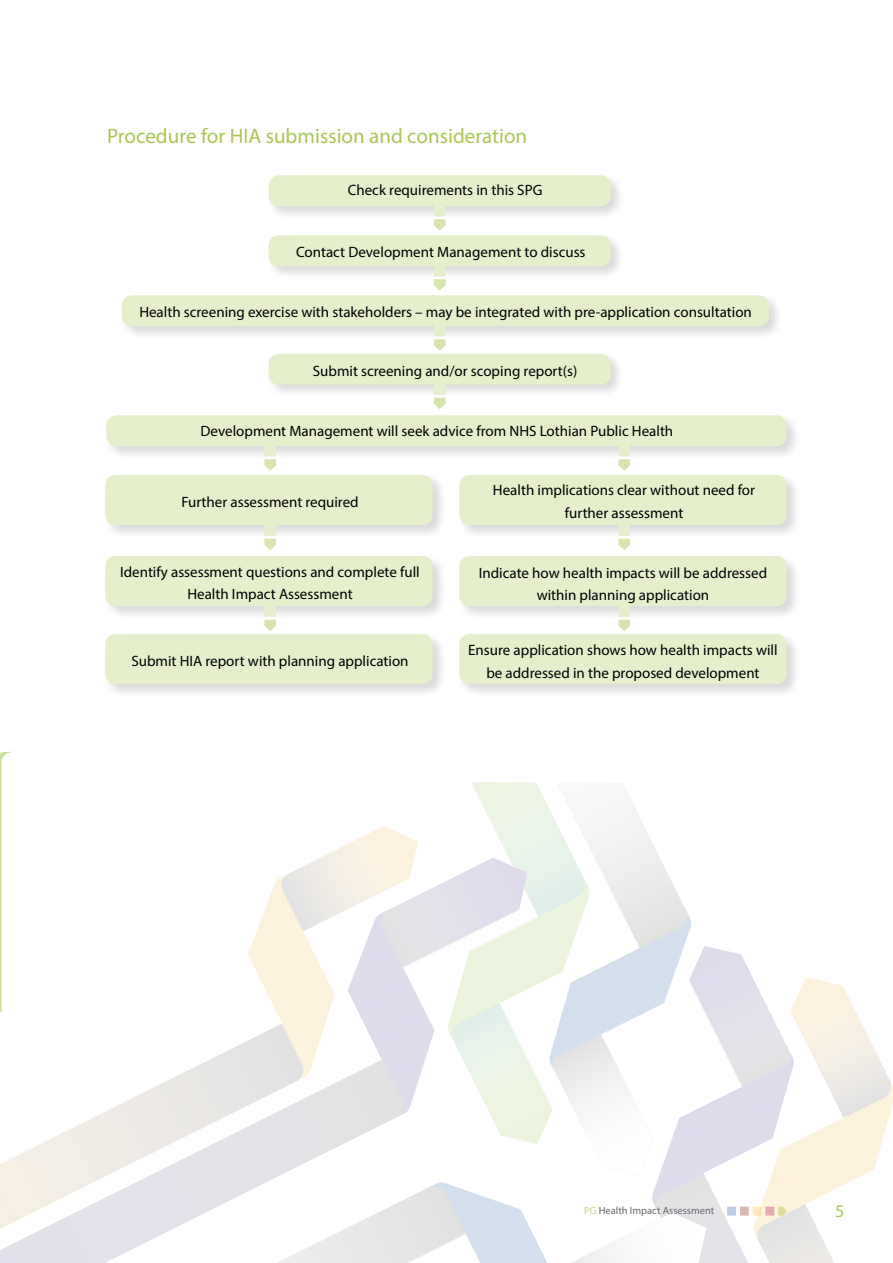
<style>
.page{position:relative;width:893px;height:1263px;background:#fff}
.page>*{position:absolute;margin:0;border:0;box-sizing:border-box;transform-origin:0 0}
.t1{font:21px "Myriad Pro";color:#a7c954}
.t2{font:18px "Myriad Pro";color:#a7c954}
.t3{font:15px/22.5px "Myriad Pro";color:#000;text-align:center}
.t4{font:10.5px "Myriad Pro";color:#68676c}
.s1{color:#c3da88}
</style>
<div class="page">
<svg style="left:0;top:751px;width:893px;height:512px"></svg>
<div style="left:266px;top:173px;width:365px;height:54px;background:#000;opacity:.15"></div>
<div style="left:269px;top:175px;width:342px;height:31px;background:#e5efcc;border-radius:11px"></div>
<div style="left:266px;top:233px;width:365px;height:54px;background:#000;opacity:.15"></div>
<div style="left:269px;top:235px;width:342px;height:31px;background:#e5efcc;border-radius:11px"></div>
<svg style="left:434px;top:266px;width:12px;height:25px"></svg>
<div style="left:119px;top:293px;width:670px;height:54px;background:#000;opacity:.15"></div>
<div style="left:122px;top:295px;width:647px;height:31px;background:#e5efcc;border-radius:11px"></div>
<svg style="left:434px;top:326px;width:12px;height:25px"></svg>
<div style="left:266px;top:352px;width:365px;height:54px;background:#000;opacity:.15"></div>
<div style="left:269px;top:354px;width:342px;height:31px;background:#e5efcc;border-radius:11px"></div>
<svg style="left:434px;top:385px;width:12px;height:24px"></svg>
<div style="left:104px;top:413px;width:703px;height:54px;background:#000;opacity:.15"></div>
<div style="left:106px;top:415px;width:681px;height:31px;background:#e5efcc;border-radius:11px"></div>
<svg style="left:618px;top:446px;width:12px;height:25px"></svg>
<svg style="left:264px;top:446px;width:12px;height:25px"></svg>
<div style="left:457px;top:473px;width:350px;height:73px;background:#000;opacity:.15"></div>
<div style="left:459px;top:475px;width:328px;height:50px;background:#e5efcc;border-radius:11px"></div>
<svg style="left:618px;top:525px;width:12px;height:25px"></svg>
<div style="left:103px;top:473px;width:350px;height:73px;background:#000;opacity:.15"></div>
<div style="left:105px;top:475px;width:328px;height:50px;background:#e5efcc;border-radius:11px"></div>
<svg style="left:264px;top:525px;width:12px;height:25px"></svg>
<div style="left:457px;top:554px;width:350px;height:73px;background:#000;opacity:.15"></div>
<div style="left:459px;top:556px;width:328px;height:50px;background:#e5efcc;border-radius:11px"></div>
<svg style="left:618px;top:606px;width:12px;height:25px"></svg>
<div style="left:103px;top:554px;width:350px;height:73px;background:#000;opacity:.15"></div>
<div style="left:105px;top:556px;width:328px;height:50px;background:#e5efcc;border-radius:11px"></div>
<svg style="left:264px;top:606px;width:12px;height:25px"></svg>
<div style="left:457px;top:632px;width:350px;height:73px;background:#000;opacity:.15"></div>
<div style="left:459px;top:634px;width:328px;height:50px;background:#e5efcc;border-radius:11px"></div>
<div style="left:103px;top:632px;width:350px;height:73px;background:#000;opacity:.15"></div>
<div style="left:105px;top:634px;width:328px;height:50px;background:#e5efcc;border-radius:11px"></div>
<svg style="left:434px;top:206px;width:12px;height:25px"></svg>
<h1 class="t1" style="left:107px;top:123px;width:422px">Procedure for HIA submission and consideration</h1>
<p class="t3" style="left:348px;top:179px;width:196px">Check requirements in this SPG</p>
<p class="t3" style="left:296px;top:241px;width:291px">Contact Development Management to discuss</p>
<p class="t3" style="left:139px;top:300px;width:614px">Health screening exercise with stakeholders – may be integrated with pre-application consultation</p>
<p class="t3" style="left:313px;top:359px;width:266px">Submit screening and/or scoping report(s)</p>
<p class="t3" style="left:201px;top:419px;width:474px">Development Management will seek advice from NHS Lothian Public Health</p>
<p class="t3" style="left:181px;top:490px;width:179px">Further assessment required</p>
<p class="t3" style="left:120px;top:560px;width:301px">Identify assessment questions and complete full<br>Health Impact Assessment</p>
<p class="t3" style="left:131px;top:649px;width:279px">Submit HIA report with planning application</p>
<p class="t3" style="left:493px;top:479px;width:264px">Health implications clear without need for further assessment</p>
<p class="t3" style="left:479px;top:561px;width:290px">Indicate how health impacts will be addressed within planning application</p>
<p class="t3" style="left:468px;top:639px;width:311px">Ensure application shows how health impacts will be addressed in the proposed development</p>
<p class="t4" style="left:584px;top:1204px;width:132px"><span class="s1">PG</span> Health Impact Assessment</p>
<p class="t2" style="left:835px;top:1199px;width:11px">5</p>
</div>
